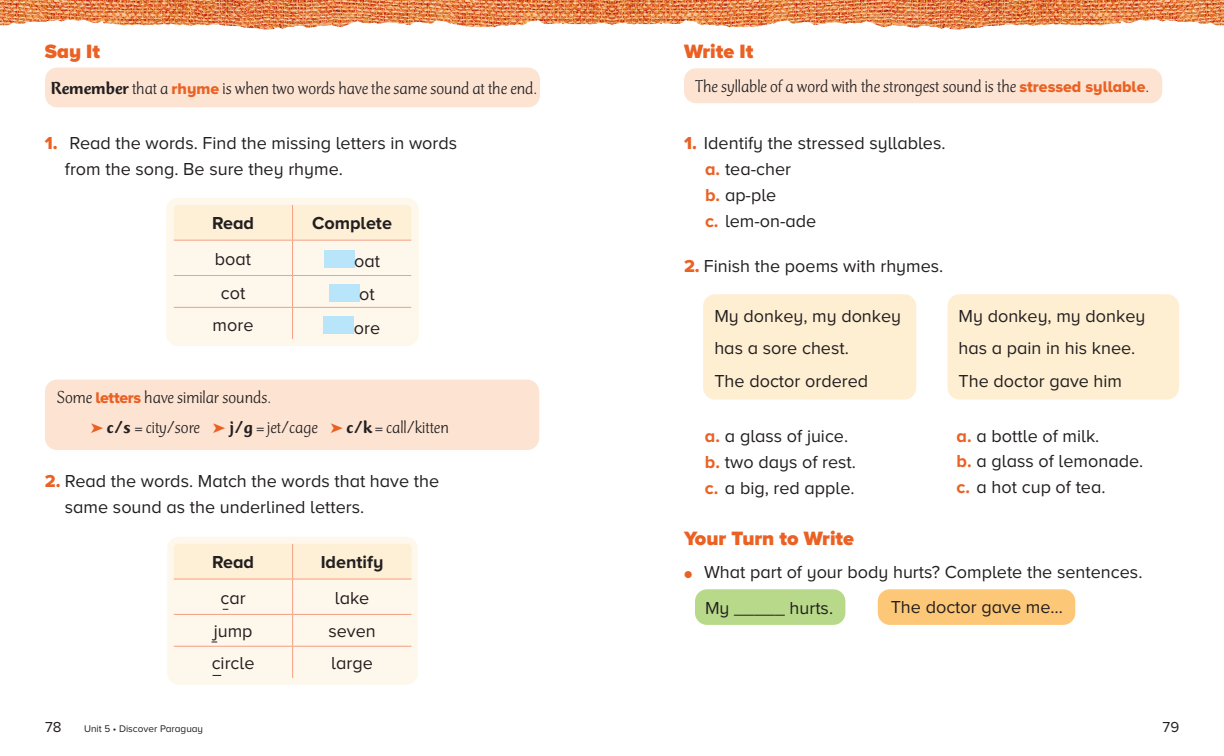
<style>
.page{position:relative;width:1224px;height:756px;background:#fff}
.page>*{position:absolute;margin:0;border:0;box-sizing:border-box;transform-origin:0 0}
.t1{font:900 20px "Proxima Nova A";color:#ea6123}
.t2{font:18px/26px "Proxima Nova A";color:#231f20}
.t3{font:300 18px/30px "CT Mercurius Std";color:#231f20}
.t4{font:700 18px "Proxima Nova A";color:#231f20}
.t5{font:15px "Proxima Nova A";color:#231f20}
.t6{font:10px "Proxima Nova A";color:#231f20}
.s1{font-weight:500}
.s2{font-family:"Proxima Nova A Extrabld";font-weight:400;font-size:16px;color:#ea6123}
.s3{font-family:"Proxima Nova A Extrabld";color:#ea6123}
.s4{color:#ea6123}
.s5{font-weight:700;color:#ea6123}
.s6{font-weight:700;font-size:12px;color:#ea6123}
</style>
<div class="page">
<div style="left:695px;top:589px;width:150px;height:36px;background:#b8d989;border-radius:12px"></div>
<div style="left:878px;top:589px;width:197px;height:36px;background:#fdc778;border-radius:12px"></div>
<img style="left:0;top:0;width:1224px;height:30px">
<div style="left:166px;top:198px;width:253px;height:148px;background:#fef6e8;border-radius:12px"></div>
<div style="left:174px;top:205px;width:238px;height:35px;background:#fef0d6"></div>
<hr style="left:292px;top:205px;width:1px;height:35px;background:#f69f84">
<hr style="left:174px;top:240px;width:119px;height:1px;background:#f69f84">
<hr style="left:293px;top:240px;width:119px;height:1px;background:#f69f84">
<hr style="left:292px;top:241px;width:1px;height:34px;background:#f69f84">
<hr style="left:174px;top:275px;width:119px;height:1px;background:#f69f84">
<hr style="left:293px;top:275px;width:119px;height:1px;background:#f69f84">
<hr style="left:292px;top:276px;width:1px;height:31px;background:#f69f84">
<hr style="left:174px;top:307px;width:119px;height:1px;background:#f69f84">
<hr style="left:293px;top:307px;width:119px;height:1px;background:#f69f84">
<hr style="left:292px;top:308px;width:1px;height:31px;background:#f69f84">
<div style="left:324px;top:250px;width:30px;height:18px;background:#b9e5fa"></div>
<div style="left:329px;top:284px;width:30px;height:18px;background:#b9e5fa"></div>
<div style="left:324px;top:316px;width:30px;height:18px;background:#b9e5fa"></div>
<div style="left:167px;top:537px;width:251px;height:148px;background:#fef6e8;border-radius:12px"></div>
<div style="left:174px;top:544px;width:238px;height:35px;background:#fef0d6"></div>
<hr style="left:292px;top:544px;width:1px;height:35px;background:#f69f84">
<hr style="left:174px;top:579px;width:119px;height:1px;background:#f69f84">
<hr style="left:293px;top:579px;width:119px;height:1px;background:#f69f84">
<hr style="left:292px;top:579px;width:1px;height:35px;background:#f69f84">
<hr style="left:174px;top:614px;width:119px;height:1px;background:#f69f84">
<hr style="left:293px;top:614px;width:119px;height:1px;background:#f69f84">
<hr style="left:292px;top:615px;width:1px;height:31px;background:#f69f84">
<hr style="left:174px;top:646px;width:119px;height:1px;background:#f69f84">
<hr style="left:293px;top:646px;width:119px;height:1px;background:#f69f84">
<hr style="left:292px;top:647px;width:1px;height:31px;background:#f69f84">
<div style="left:684px;top:68px;width:478px;height:35px;background:#fce3d2;border-radius:12px"></div>
<div style="left:45px;top:68px;width:495px;height:39px;background:#fce3d2;border-radius:12px"></div>
<div style="left:45px;top:380px;width:494px;height:70px;background:#fce3d2;border-radius:12px"></div>
<div style="left:703px;top:294px;width:213px;height:106px;background:#feefd2;border-radius:12px"></div>
<div style="left:948px;top:294px;width:231px;height:106px;background:#feefd2;border-radius:12px"></div>
<p class="t1" style="left:45px;top:37px;width:57px">Say It</p>
<p class="t3" style="left:51px;top:74px;width:488px"><span class="s1">Remember</span> that a <span class="s2">rhyme</span> is when two words have the same sound at the end.</p>
<p class="t2" style="left:65px;top:130px;width:394px;text-indent:-20px"><span class="s3">1.</span> Read the words. Find the missing letters in words from the song. Be sure they rhyme.</p>
<p class="t4" style="left:212px;top:210px;width:44px">Read</p>
<p class="t4" style="left:312px;top:210px;width:81px">Complete</p>
<p class="t2" style="left:215px;top:246px;width:38px">boat</p>
<p class="t2" style="left:354px;top:248px;width:27px">oat</p>
<p class="t2" style="left:221px;top:279px;width:26px">cot</p>
<p class="t2" style="left:359px;top:281px;width:17px">ot</p>
<p class="t2" style="left:213px;top:311px;width:42px">more</p>
<p class="t2" style="left:354px;top:315px;width:28px">ore</p>
<p class="t3" style="left:91px;top:383px;width:359px;text-indent:-34px">Some <span class="s2">letters</span> have similar sounds.<br><span class="s4">➤</span> <span class="s1">c/s</span> = city/sore <span class="s4">➤</span> <span class="s1">j/g</span> = jet/cage <span class="s4">➤</span> <span class="s1">c/k</span> = call/kitten</p>
<p class="t2" style="left:65px;top:468px;width:376px;text-indent:-20px"><span class="s3">2.</span> Read the words. Match the words that have the same sound as the underlined letters.</p>
<p class="t4" style="left:212px;top:549px;width:44px">Read</p>
<p class="t4" style="left:321px;top:549px;width:64px">Identify</p>
<p class="t2" style="left:221px;top:585px;width:27px">car</p>
<p class="t2" style="left:335px;top:585px;width:36px">lake</p>
<p class="t2" style="left:214px;top:618px;width:40px">jump</p>
<p class="t2" style="left:328px;top:618px;width:49px">seven</p>
<p class="t2" style="left:212px;top:650px;width:44px">circle</p>
<p class="t2" style="left:331px;top:650px;width:43px">large</p>
<p class="t1" style="left:684px;top:37px;width:71px">Write It</p>
<p class="t3" style="left:695px;top:72px;width:455px">The syllable of a word with the strongest sound is the <span class="s2">stressed syllable</span>.</p>
<p class="t2" style="left:705px;top:130px;width:242px;text-indent:-21px"><span class="s3">1.</span> Identify the stressed syllables. <span class="s5">a.</span> tea-cher<br><span class="s5">b.</span> ap-ple<br><span class="s5">c.</span> lem-on-ade</p>
<p class="t2" style="left:684px;top:253px;width:261px"><span class="s3">2.</span> Finish the poems with rhymes.</p>
<p class="t2" style="left:714px;top:299px;width:188px;line-height:32.5px">My donkey, my donkey has a sore chest.<br>The doctor ordered</p>
<p class="t2" style="left:959px;top:299px;width:188px;line-height:32.5px">My donkey, my donkey has a pain in his knee.<br>The doctor gave him</p>
<p class="t2" style="left:705px;top:422px;width:153px"><span class="s5">a.</span> a glass of juice. <span class="s5">b.</span> two days of rest. <span class="s5">c.</span> a big, red apple.</p>
<p class="t2" style="left:957px;top:422px;width:188px"><span class="s5">a.</span> a bottle of milk.<br><span class="s5">b.</span> a glass of lemonade. <span class="s5">c.</span> a hot cup of tea.</p>
<p class="t1" style="left:684px;top:524px;width:172px">Your Turn to Write</p>
<p class="t2" style="left:684px;top:559px;width:460px"><span class="s6">●</span> What part of your body hurts? Complete the sentences.</p>
<p class="t2" style="left:705px;top:595px;width:130px">My _____ hurts.</p>
<p class="t2" style="left:891px;top:594px;width:174px">The doctor gave me…</p>
<p class="t5" style="left:45px;top:719px;width:18px">78</p>
<p class="t6" style="left:84px;top:723px;width:121px">Unit 5 • Discover Paraguay</p>
<p class="t5" style="left:1163px;top:719px;width:18px">79</p>
</div>
